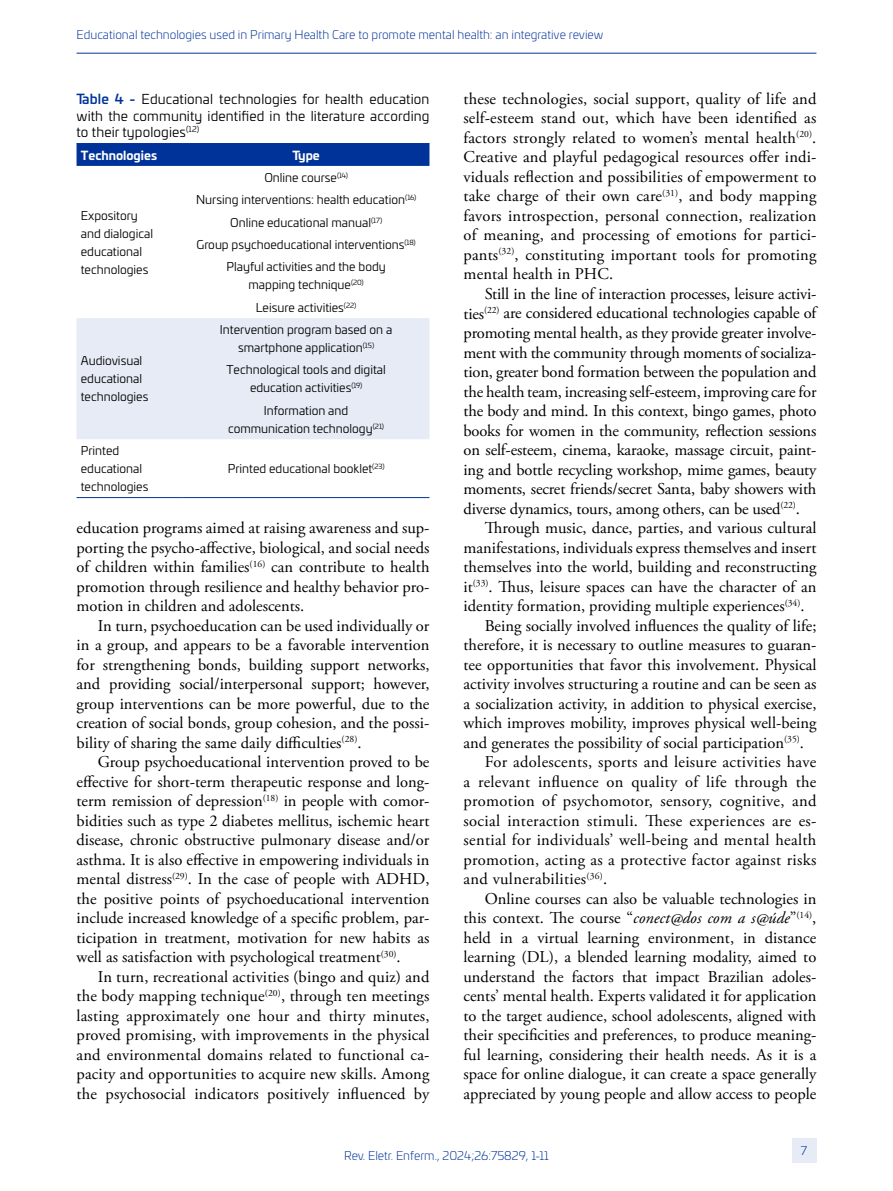
<style>
.page{position:relative;width:893px;height:1191px;background:#fff}
.page>*{position:absolute;margin:0;border:0;box-sizing:border-box;transform-origin:0 0}
.t1{font:16.5px/19.5px "Adobe Garamond Pro";color:#000;text-align:justify}
.t2{font:16.5px "Adobe Garamond Pro";letter-spacing:.02em;color:#000}
.t3{font:13.5px/16.2px "Univia Pro";letter-spacing:.01em;color:#000;text-align:justify}
.t4{font:12px/18px "Univia Pro";color:#000;text-align:center}
.t5{font:300 12px "Univia Pro";color:#039}
.t6{font:700 12px "Univia Pro";color:#fff}
.s1{font-weight:500;color:#039}
.s2{font-style:italic}
</style>
<div class="page">
<div style="left:792px;top:1138px;width:24px;height:25px;background:#e6ebf5"></div>
<hr style="left:77px;top:53px;width:739px;height:1px;background:#039">
<div style="left:77px;top:144px;width:352px;height:22px;background:#039"></div>
<div style="left:77px;top:318px;width:352px;height:121px;background:#e6ebf5"></div>
<hr style="left:77px;top:143px;width:106px;height:1px;background:#039">
<hr style="left:183px;top:143px;width:246px;height:1px;background:#039">
<hr style="left:77px;top:497px;width:106px;height:1px;background:#039">
<hr style="left:183px;top:497px;width:246px;height:1px;background:#039">
<p class="t5" style="left:77px;top:26px;width:528px">Educational technologies used in Primary Health Care to promote mental health: an integrative review</p>
<p class="t3" style="left:77px;top:91px;width:354px"><span class="s1">Table 4 -</span> Educational technologies for health education with the community identified in the literature according to their typologies<sup>(12)</sup></p>
<p class="t6" style="left:81px;top:145px;width:78px">Technologies</p>
<p class="t6" style="left:292px;top:145px;width:29px">Type</p>
<p class="t4" style="left:81px;top:206px;width:74px;text-align:left">Expository and dialogical educational technologies</p>
<p class="t4" style="left:81px;top:351px;width:69px;text-align:left">Audiovisual educational technologies</p>
<p class="t4" style="left:81px;top:441px;width:69px;text-align:left">Printed educational technologies</p>
<p class="t4" style="left:196px;top:166px;width:222px;line-height:22.4px">Online course<sup>(14)<br></sup>Nursing interventions: health education<sup>(16)<br></sup>Online educational manual<sup>(17)<br></sup>Group psychoeducational interventions<sup>(18)<br></sup>Playful activities and the body</p>
<p class="t4" style="left:249px;top:273px;width:117px;line-height:22.4px">mapping technique<sup>(20)<br></sup>Leisure activities<sup>(22)</sup></p>
<p class="t4" style="left:220px;top:320px;width:174px">Intervention program based on a smartphone application<sup>(15)</sup></p>
<p class="t4" style="left:226px;top:360px;width:161px">Technological tools and digital education activities<sup>(19)</sup></p>
<p class="t4" style="left:228px;top:401px;width:157px">Information and communication technology<sup>(21)</sup></p>
<p class="t4" style="left:228px;top:459px;width:158px">Printed educational booklet<sup>(23)</sup></p>
<p class="t1" style="left:77px;top:518px;width:354px">education programs aimed at raising awareness and sup&shy;porting the psycho-affective, biological, and social needs of children within families<sup>(16)</sup> can contribute to health promotion through resilience and healthy behavior pro&shy;motion in children and adolescents.</p>
<p class="t1" style="left:77px;top:616px;width:354px;text-indent:21px">In turn, psychoeducation can be used individually or in a group, and appears to be a favorable intervention for strengthening bonds, building support networks, and providing social/interpersonal support; however, group interventions can be more powerful, due to the creation of social bonds, group cohesion, and the possi&shy;bility of sharing the same daily difficulties<sup>(28)</sup>.</p>
<p class="t1" style="left:77px;top:752px;width:354px;text-indent:21px">Group psychoeducational intervention proved to be effective for short-term therapeutic response and long&shy;term remission of depression<sup>(18)</sup> in people with comor&shy;bidities such as type 2 diabetes mellitus, ischemic heart disease, chronic obstructive pulmonary disease and/or asthma. It is also effective in empowering individuals in mental distress<sup>(29)</sup>. In the case of people with ADHD, the positive points of psychoeducational intervention include increased knowledge of a specific problem, par&shy;ticipation in treatment, motivation for new habits as well as satisfaction with psychological treatment<sup>(30)</sup>.</p>
<p class="t1" style="left:77px;top:967px;width:354px;text-indent:21px">In turn, recreational activities (bingo and quiz) and the body mapping technique<sup>(20)</sup>, through ten meetings lasting approximately one hour and thirty minutes, proved promising, with improvements in the physical and environmental domains related to functional ca&shy;pacity and opportunities to acquire new skills. Among the psychosocial indicators positively influenced by</p>
<p class="t1" style="left:463px;top:89px;width:354px">these technologies, social support, quality of life and self-esteem stand out, which have been identified as factors strongly related to women’s mental health<sup>(20)</sup>.<br>Creative and playful pedagogical resources offer indi&shy;viduals reflection and possibilities of empowerment to take charge of their own care<sup>(31)</sup>, and body mapping favors introspection, personal connection, realization of meaning, and processing of emotions for partici&shy;pants<sup>(32)</sup>, constituting important tools for promoting mental health in PHC.</p>
<p class="t1" style="left:485px;top:284px;width:333px">Still in the line of interaction processes, leisure activi-</p>
<p class="t1" style="left:463px;top:304px;width:354px">ties<sup>(22)</sup> are considered educational technologies capable of</p>
<p class="t1" style="left:463px;top:323px;width:354px">promoting mental health, as they provide greater involve-</p>
<p class="t1" style="left:463px;top:343px;width:354px">ment with the community through moments of socializa-</p>
<p class="t1" style="left:463px;top:362px;width:354px">tion, greater bond formation between the population and</p>
<p class="t1" style="left:463px;top:382px;width:354px">the health team, increasing self-esteem, improving care for</p>
<p class="t1" style="left:463px;top:401px;width:354px">the body and mind. In this context, bingo games, photo</p>
<p class="t1" style="left:463px;top:421px;width:354px">books for women in the community, reflection sessions</p>
<p class="t1" style="left:463px;top:441px;width:354px">on self-esteem, cinema, karaoke, massage circuit, paint-</p>
<p class="t1" style="left:463px;top:460px;width:354px">ing and bottle recycling workshop, mime games, beauty</p>
<p class="t1" style="left:463px;top:480px;width:354px">moments, secret friends/secret Santa, baby showers with</p>
<p class="t1" style="left:463px;top:499px;width:338px">diverse dynamics, tours, among others, can be used<sup>(22)</sup>.</p>
<p class="t1" style="left:485px;top:518px;width:333px">Through music, dance, parties, and various cultural</p>
<p class="t1" style="left:463px;top:538px;width:354px">manifestations, individuals express themselves and insert</p>
<p class="t1" style="left:463px;top:557px;width:354px">themselves into the world, building and reconstructing</p>
<p class="t1" style="left:463px;top:577px;width:354px">it<sup>(33)</sup>. Thus, leisure spaces can have the character of an</p>
<p class="t1" style="left:463px;top:596px;width:343px">identity formation, providing multiple experiences<sup>(34)</sup>.</p>
<p class="t1" style="left:485px;top:616px;width:333px">Being socially involved influences the quality of life;</p>
<p class="t1" style="left:463px;top:635px;width:354px">therefore, it is necessary to outline measures to guaran-</p>
<p class="t1" style="left:463px;top:655px;width:354px">tee opportunities that favor this involvement. Physical</p>
<p class="t1" style="left:463px;top:674px;width:354px">activity involves structuring a routine and can be seen as</p>
<p class="t1" style="left:463px;top:694px;width:354px">a socialization activity, in addition to physical exercise,</p>
<p class="t1" style="left:463px;top:714px;width:354px">which improves mobility, improves physical well-being</p>
<p class="t1" style="left:463px;top:733px;width:342px">and generates the possibility of social participation<sup>(35)</sup>.</p>
<p class="t2" style="left:485px;top:752px;width:333px">For adolescents, sports and leisure activities have</p>
<p class="t2" style="left:463px;top:771px;width:354px">a relevant influence on quality of life through the</p>
<p class="t2" style="left:463px;top:791px;width:354px">promotion of psychomotor, sensory, cognitive, and</p>
<p class="t2" style="left:463px;top:810px;width:354px">social interaction stimuli. These experiences are es-</p>
<p class="t2" style="left:463px;top:830px;width:354px">sential for individuals’ well-being and mental health</p>
<p class="t2" style="left:463px;top:849px;width:354px">promotion, acting as a protective factor against risks</p>
<p class="t2" style="left:463px;top:869px;width:145px">and vulnerabilities<sup>(36)</sup>.</p>
<p class="t1" style="left:485px;top:889px;width:333px">Online courses can also be valuable technologies in</p>
<p class="t1" style="left:463px;top:908px;width:354px">this context. The course “<span class="s2">conect@dos com a s@úde</span>”<sup>(14)</sup>,</p>
<p class="t1" style="left:463px;top:928px;width:354px">held in a virtual learning environment, in distance</p>
<p class="t1" style="left:463px;top:947px;width:354px">learning (DL), a blended learning modality, aimed to</p>
<p class="t1" style="left:463px;top:967px;width:354px">understand the factors that impact Brazilian adoles-</p>
<p class="t1" style="left:463px;top:986px;width:354px">cents’ mental health. Experts validated it for application</p>
<p class="t1" style="left:463px;top:1006px;width:354px">to the target audience, school adolescents, aligned with</p>
<p class="t1" style="left:463px;top:1026px;width:354px">their specificities and preferences, to produce meaning-</p>
<p class="t1" style="left:463px;top:1045px;width:354px">ful learning, considering their health needs. As it is a</p>
<p class="t1" style="left:463px;top:1065px;width:354px">space for online dialogue, it can create a space generally</p>
<p class="t1" style="left:463px;top:1084px;width:354px">appreciated by young people and allow access to people</p>
<p class="t5" style="left:344px;top:1147px;width:206px">Rev. Eletr. Enferm., 2024;26:75829, 1-11</p>
<p class="t5" style="left:801px;top:1142px;width:8px">7</p>
</div>
